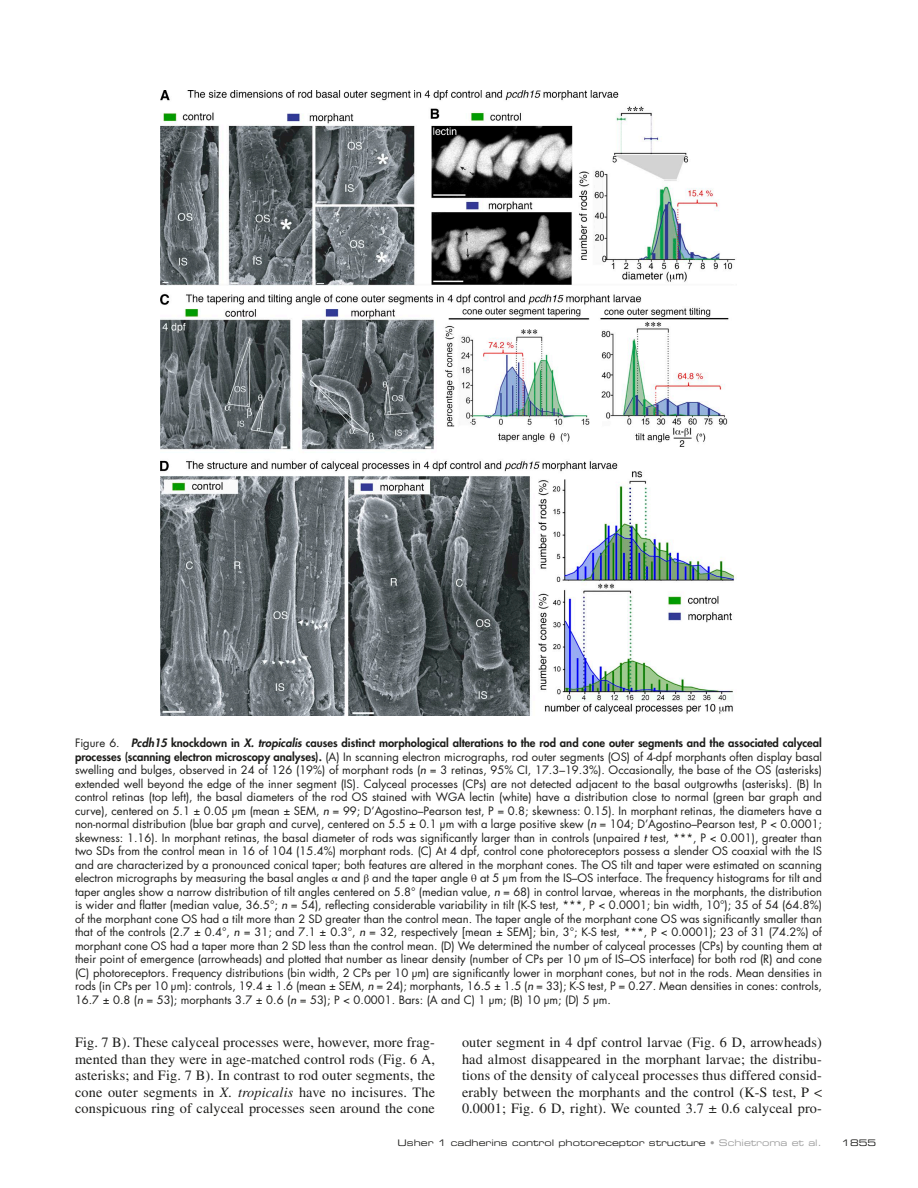
<style>
.page{position:relative;width:918px;height:1188px;background:#fff}
.page>*{position:absolute;margin:0;border:0;box-sizing:border-box;transform-origin:0 0}
.t1{font:14.25px/16.5px "Times LT Std";letter-spacing:.01em;color:#1d1d1b;text-align:justify}
.t2{font:11.25px/13.5px "Futura Std";color:#1d1d1b;text-align:justify}
.t3{font:9px "Eurostile LT Std Ex 2";color:#1d1d1b}
.s1{font-weight:800;font-style:italic}
.s2{font-weight:800}
.s3{font-weight:500;font-style:italic}
.s4{font-family:"STIX General"}
.s5{font-style:italic}
.s6{color:#9d9d9d}
</style>
<div class="page">
<img style="left:160px;top:90px;width:576px;height:626px">
<p class="t2" style="left:75px;top:736px;width:749px">Figure 6. <span class="s1">Pcdh15</span> <span class="s2">knockdown in</span> <span class="s1">X. tropicalis</span> <span class="s2">causes distinct morphological alterations to the rod and cone outer segments and the associated calyceal processes (scanning electron microscopy analyses).</span> (A) In scanning electron micrographs, rod outer segments (OS) of 4-dpf morphants often display basal swelling and bulges, observed in 24 of 126 (19%) of morphant rods (<span class="s3">n</span> = 3 retinas, 95% CI, 17.3–19.3%). Occasionally, the base of the OS (asterisks) extended well beyond the edge of the inner segment (IS). Calyceal processes (CPs) are not detected adjacent to the basal outgrowths (asterisks). (B) In control retinas (top left), the basal diameters of the rod OS stained with WGA lectin (white) have a distribution close to normal (green bar graph and curve), centered on 5.1 ± 0.05 µm (mean ± SEM, <span class="s3">n</span> = 99; D’Agostino–Pearson test, P = 0.8; skewness: 0.15). In morphant retinas, the diameters have a non-normal distribution (blue bar graph and curve), centered on 5.5 ± 0.1 µm with a large positive skew (<span class="s3">n</span> = 104; D’Agostino–Pearson test, P &lt; 0.0001; skewness: 1.16). In morphant retinas, the basal diameter of rods was significantly larger than in controls (unpaired <span class="s3">t</span> test, ***, P &lt; 0.001), greater than two SDs from the control mean in 16 of 104 (15.4%) morphant rods. (C) At 4 dpf, control cone photoreceptors possess a slender OS coaxial with the IS and are characterized by a pronounced conical taper; both features are altered in the morphant cones. The OS tilt and taper were estimated on scanning electron micrographs by measuring the basal angles <span class="s4">α</span> and <span class="s4">β</span> and the taper angle <span class="s4">θ</span> at 5 µm from the IS–OS interface. The frequency histograms for tilt and taper angles show a narrow distribution of tilt angles centered on 5.8° (median value, <span class="s3">n</span> = 68) in control larvae, whereas in the morphants, the distribution is wider and flatter (median value, 36.5°; <span class="s3">n</span> = 54), reflecting considerable variability in tilt (K-S test, ***, P &lt; 0.0001; bin width, 10°); 35 of 54 (64.8%) of the morphant cone OS had a tilt more than 2 SD greater than the control mean. The taper angle of the morphant cone OS was significantly smaller than that of the controls (2.7 ± 0.4°, <span class="s3">n</span> = 31; and 7.1 ± 0.3°, <span class="s3">n</span> = 32, respectively [mean ± SEM]; bin, 3°; K-S test, ***, P &lt; 0.0001); 23 of 31 (74.2%) of morphant cone OS had a taper more than 2 SD less than the control mean. (D) We determined the number of calyceal processes (CPs) by counting them at their point of emergence (arrowheads) and plotted that number as linear density (number of CPs per 10 µm of IS–OS interface) for both rod (R) and cone (C) photoreceptors. Frequency distributions (bin width, 2 CPs per 10 µm) are significantly lower in morphant cones, but not in the rods. Mean densities in rods (in CPs per 10 µm): controls, 19.4 ± 1.6 (mean ± SEM, <span class="s3">n</span> = 24); morphants, 16.5 ± 1.5 (<span class="s3">n</span> = 33); K-S test, P = 0.27. Mean densities in cones: controls, 16.7 ± 0.8 (<span class="s3">n</span> = 53); morphants 3.7 ± 0.6 (<span class="s3">n</span> = 53); P &lt; 0.0001. Bars: (A and C) 1 µm; (B) 10 µm; (D) 5 µm.</p>
<p class="t1" style="left:75px;top:1034px;width:362px">Fig. 7 B). These calyceal processes were, however, more frag&shy;mented than they were in age-matched control rods (Fig. 6 A, asterisks; and Fig. 7 B). In contrast to rod outer segments, the cone outer segments in <span class="s5">X. tropicalis</span> have no incisures. The conspicuous ring of calyceal processes seen around the cone</p>
<p class="t1" style="left:462px;top:1034px;width:362px">outer segment in 4 dpf control larvae (Fig. 6 D, arrowheads) had almost disappeared in the morphant larvae; the distribu&shy;tions of the density of calyceal processes thus differed consid&shy;erably between the morphants and the control (K-S test, P &lt; 0.0001; Fig. 6 D, right). We counted 3.7 ± 0.6 calyceal pro-</p>
<p class="t3" style="left:398px;top:1136px;width:426px">Usher 1 cadherins control photoreceptor structure <span class="s6">• Schietroma et al.</span></p>
<p class="t3" style="left:841px;top:1136px;width:36px">1855</p>
</div>
